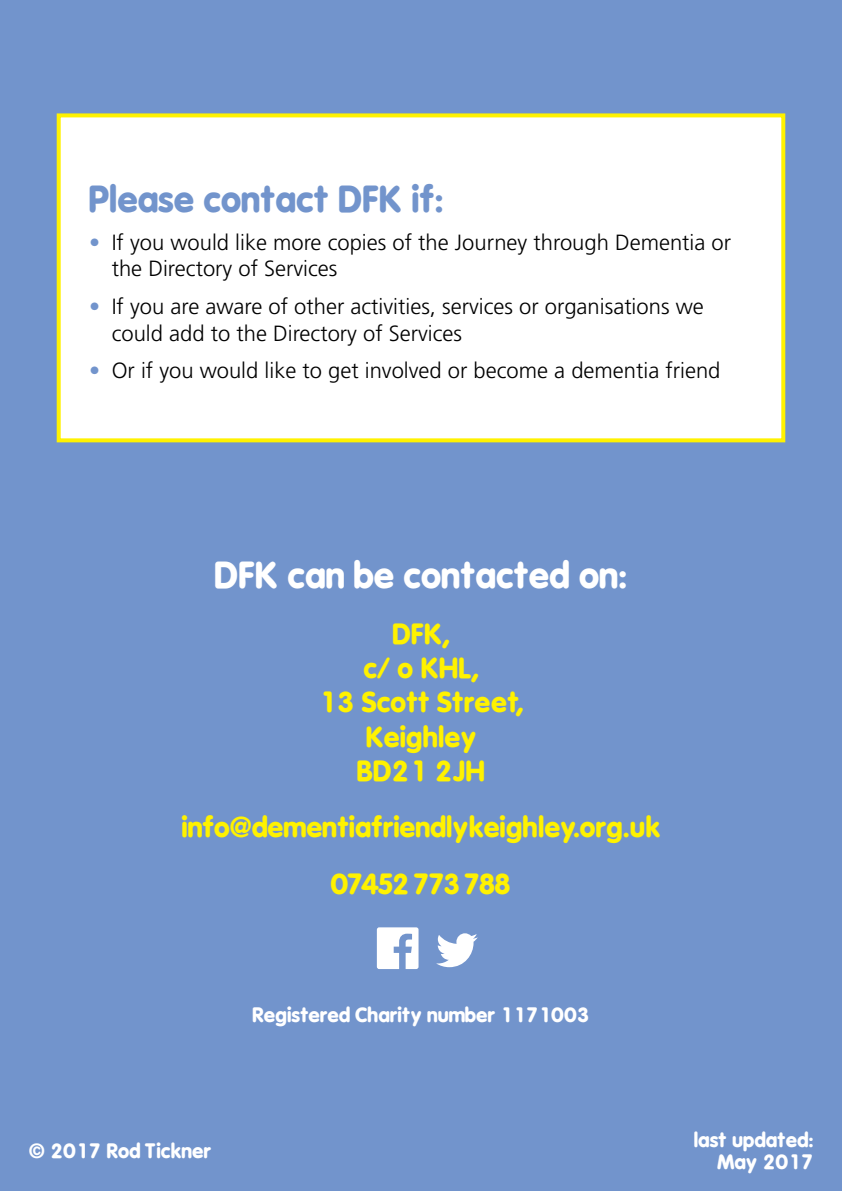
<style>
.page{position:relative;width:842px;height:1191px;background:#7294cc}
.page>*{position:absolute;margin:0;border:0;box-sizing:border-box;transform-origin:0 0}
.t1{font:700 36px "VAG Rounded Black S Si";color:#fff}
.t2{font:700 36px "VAG Rounded Black S Si";color:#7294cc}
.t3{font:700 28px/34px "VAG Rounded Black S Si";color:#fff200;text-align:center}
.t4{font:300 22px/26.4px "Frutiger";color:#000}
.t5{font:700 20px/22px "VAG Rounded Black S Si";color:#fff;text-align:right}
.s1{color:#7294cc}
</style>
<div class="page">
<svg style="left:377px;top:927px;width:41px;height:42px"></svg>
<svg style="left:436px;top:933px;width:42px;height:34px"></svg>
<div style="left:59px;top:115px;width:724px;height:325px;background:#fff"></div>
<div style="left:57px;top:113px;width:728px;height:329px;border:4px solid #fff200"></div>
<h1 class="t2" style="left:89px;top:177px;width:356px">Please contact DFK if:</h1>
<p class="t4" style="left:112px;top:229px;width:621px;text-indent:-23px"><span class="s1">•</span> If you would like more copies of the Journey through Dementia or the Directory of Services</p>
<p class="t4" style="left:112px;top:294px;width:593px;text-indent:-23px"><span class="s1">•</span> If you are aware of other activities, services or organisations we could add to the Directory of Services</p>
<p class="t4" style="left:89px;top:358px;width:633px"><span class="s1">•</span> Or if you would like to get involved or become a dementia friend</p>
<h1 class="t1" style="left:214px;top:553px;width:415px">DFK can be contacted on:</h1>
<p class="t3" style="left:319px;top:617px;width:206px">DFK,<br>c/ o KHL,<br>13 Scott Street,<br>Keighley<br>BD21 2JH</p>
<p class="t3" style="left:182px;top:798px;width:480px;line-height:56.6px">info@dementiafriendlykeighley.org.uk<br>07452 773 788</p>
<p class="t5" style="left:252px;top:1003px;width:338px">Registered Charity number 1171003</p>
<p class="t5" style="left:28px;top:1139px;width:184px">© 2017 Rod Tickner</p>
<p class="t5" style="left:694px;top:1128px;width:121px">last updated:<br>May 2017</p>
</div>
